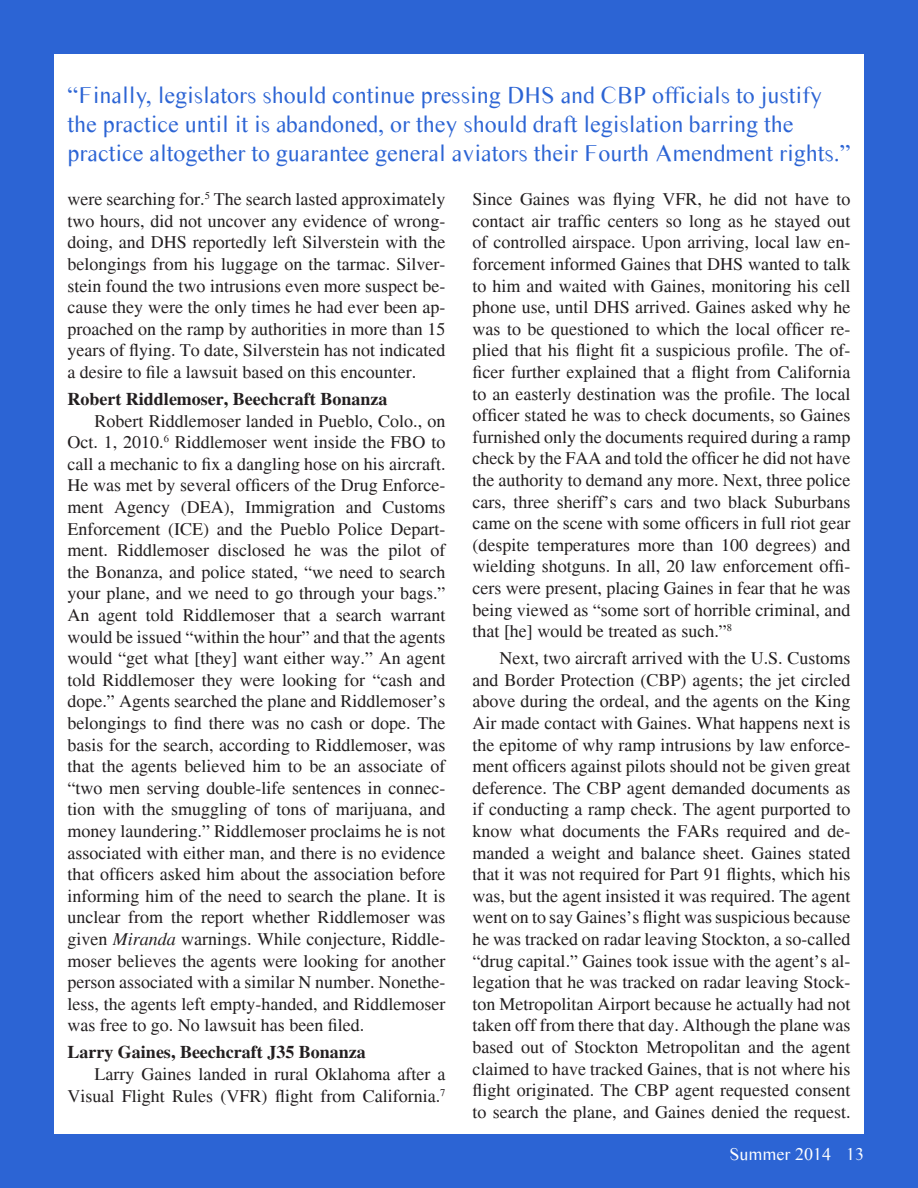
<style>
.page{position:relative;width:918px;height:1188px;background:#2c64d4}
.page>*{position:absolute;margin:0;border:0;box-sizing:border-box;transform-origin:0 0}
.Heading{font:24px/28.8px "Times Sans Serif";color:#2c64d4}
.t1{font:18px/21.6px "Times";color:#231f20;text-align:justify}
.Subheading{font:700 18px "Times";color:#231f20}
.t2{font:18px "Times Sans Serif";color:#fff}
.s1{font-style:italic}
</style>
<div class="page">
<div style="left:54px;top:54px;width:810px;height:1080px;background:#fff"></div>
<p class="Heading" style="left:68px;top:80px;width:784px">“Finally, legislators should continue pressing DHS and CBP officials to justify the practice until it is abandoned, or they should draft legislation barring the practice altogether to guarantee general aviators their Fourth Amendment rights.”</p>
<p class="t1" style="left:68px;top:189px;width:380px">were searching for.<sup>5</sup> The search lasted approximately two hours, did not uncover any evidence of wrong&shy;doing, and DHS reportedly left Silverstein with the belongings from his luggage on the tarmac. Silver&shy;stein found the two intrusions even more suspect be&shy;cause they were the only times he had ever been ap&shy;proached on the ramp by authorities in more than 15 years of flying. To date, Silverstein has not indicated a desire to file a lawsuit based on this encounter.</p>
<p class="Subheading" style="left:68px;top:388px;width:321px">Robert Riddlemoser, Beechcraft Bonanza</p>
<p class="t1" style="left:68px;top:410px;width:380px;text-indent:27px">Robert Riddlemoser landed in Pueblo, Colo., on Oct. 1, 2010.<sup>6</sup> Riddlemoser went inside the FBO to call a mechanic to fix a dangling hose on his aircraft.<br>He was met by several officers of the Drug Enforce&shy;ment Agency (DEA), Immigration and Customs Enforcement (ICE) and the Pueblo Police Depart&shy;ment. Riddlemoser disclosed he was the pilot of the Bonanza, and police stated, “we need to search your plane, and we need to go through your bags.” An agent told Riddlemoser that a search warrant would be issued “within the hour” and that the agents would “get what [they] want either way.” An agent told Riddlemoser they were looking for “cash and dope.” Agents searched the plane and Riddlemoser’s belongings to find there was no cash or dope. The basis for the search, according to Riddlemoser, was that the agents believed him to be an associate of “two men serving double-life sentences in connec&shy;tion with the smuggling of tons of marijuana, and money laundering.” Riddlemoser proclaims he is not associated with either man, and there is no evidence that officers asked him about the association before informing him of the need to search the plane. It is unclear from the report whether Riddlemoser was given <span class="s1">Miranda</span> warnings. While conjecture, Riddle&shy;moser believes the agents were looking for another person associated with a similar N number. Nonethe&shy;less, the agents left empty-handed, and Riddlemoser was free to go. No lawsuit has been filed.</p>
<p class="Subheading" style="left:68px;top:1042px;width:300px">Larry Gaines, Beechcraft J35 Bonanza</p>
<p class="t1" style="left:68px;top:1063px;width:380px;text-align:right">Larry Gaines landed in rural Oklahoma after a<br>Visual Flight Rules (VFR) flight from California.<sup>7</sup></p>
<p class="t1" style="left:472px;top:189px;width:380px">Since Gaines was flying VFR, he did not have to contact air traffic centers so long as he stayed out of controlled airspace. Upon arriving, local law en&shy;forcement informed Gaines that DHS wanted to talk to him and waited with Gaines, monitoring his cell phone use, until DHS arrived. Gaines asked why he was to be questioned to which the local officer re&shy;plied that his flight fit a suspicious profile. The of&shy;ficer further explained that a flight from California to an easterly destination was the profile. The local officer stated he was to check documents, so Gaines furnished only the documents required during a ramp check by the FAA and told the officer he did not have the authority to demand any more. Next, three police cars, three sheriff’s cars and two black Suburbans came on the scene with some officers in full riot gear (despite temperatures more than 100 degrees) and wielding shotguns. In all, 20 law enforcement offi&shy;cers were present, placing Gaines in fear that he was being viewed as “some sort of horrible criminal, and that [he] would be treated as such.”<sup>8</sup></p>
<p class="t1" style="left:472px;top:648px;width:380px;text-indent:27px">Next, two aircraft arrived with the U.S. Customs and Border Protection (CBP) agents; the jet circled above during the ordeal, and the agents on the King Air made contact with Gaines. What happens next is the epitome of why ramp intrusions by law enforce&shy;ment officers against pilots should not be given great deference. The CBP agent demanded documents as if conducting a ramp check. The agent purported to know what documents the FARs required and de&shy;manded a weight and balance sheet. Gaines stated that it was not required for Part 91 flights, which his was, but the agent insisted it was required. The agent went on to say Gaines’s flight was suspicious because he was tracked on radar leaving Stockton, a so-called “drug capital.” Gaines took issue with the agent’s al&shy;legation that he was tracked on radar leaving Stock&shy;ton Metropolitan Airport because he actually had not taken off from there that day. Although the plane was based out of Stockton Metropolitan and the agent claimed to have tracked Gaines, that is not where his flight originated. The CBP agent requested consent to search the plane, and Gaines denied the request.</p>
<p class="t2" style="left:730px;top:1142px;width:136px">Summer 2014 13</p>
</div>
